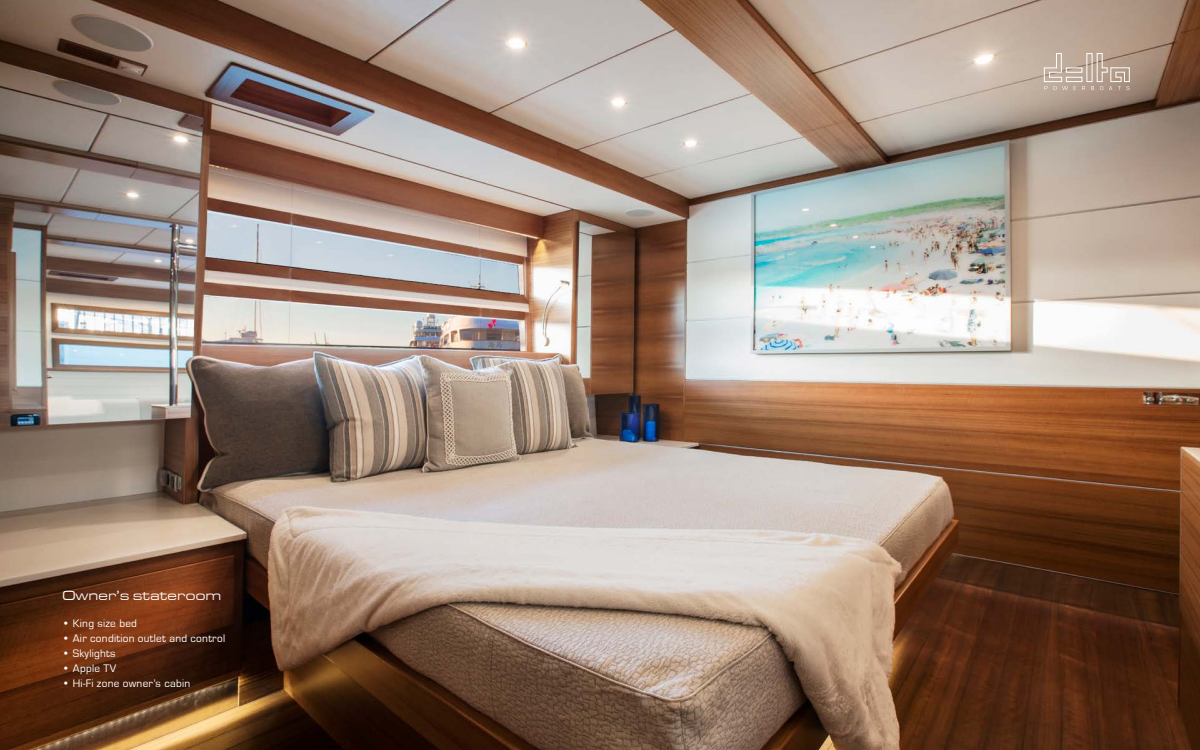
<style>
.page{position:relative;width:1200px;height:750px;background:#fff}
.page>*{position:absolute;margin:0;border:0;box-sizing:border-box;transform-origin:0 0}
.t1{font:13.75px "Eurostile T Regu Exte";letter-spacing:-.015em;color:#fff}
.t2{font:11.25px "Eurostile T";letter-spacing:.025em;color:#fff}
.t3{font:6.88px "Eurostile";letter-spacing:.1em;color:#fff}
</style>
<div class="page">
<img style="left:0;top:0;width:1200px;height:750px">
<svg style="left:1044px;top:53px;width:86px;height:37px"></svg>
<p class="t1" style="left:62px;top:588px;width:161px">Owner’s stateroom</p>
<p class="t2" style="left:62px;top:617px;width:77px">• King size bed</p>
<p class="t2" style="left:62px;top:632px;width:165px">• Air condition outlet and control</p>
<p class="t2" style="left:62px;top:647px;width:55px">• Skylights</p>
<p class="t2" style="left:62px;top:662px;width:56px">• Apple TV</p>
<p class="t2" style="left:62px;top:677px;width:130px">• Hi-Fi zone owner’s cabin</p>
<p class="t3" style="left:74px;top:676px;width:71px">AFT GUEST CABIN</p>
</div>
